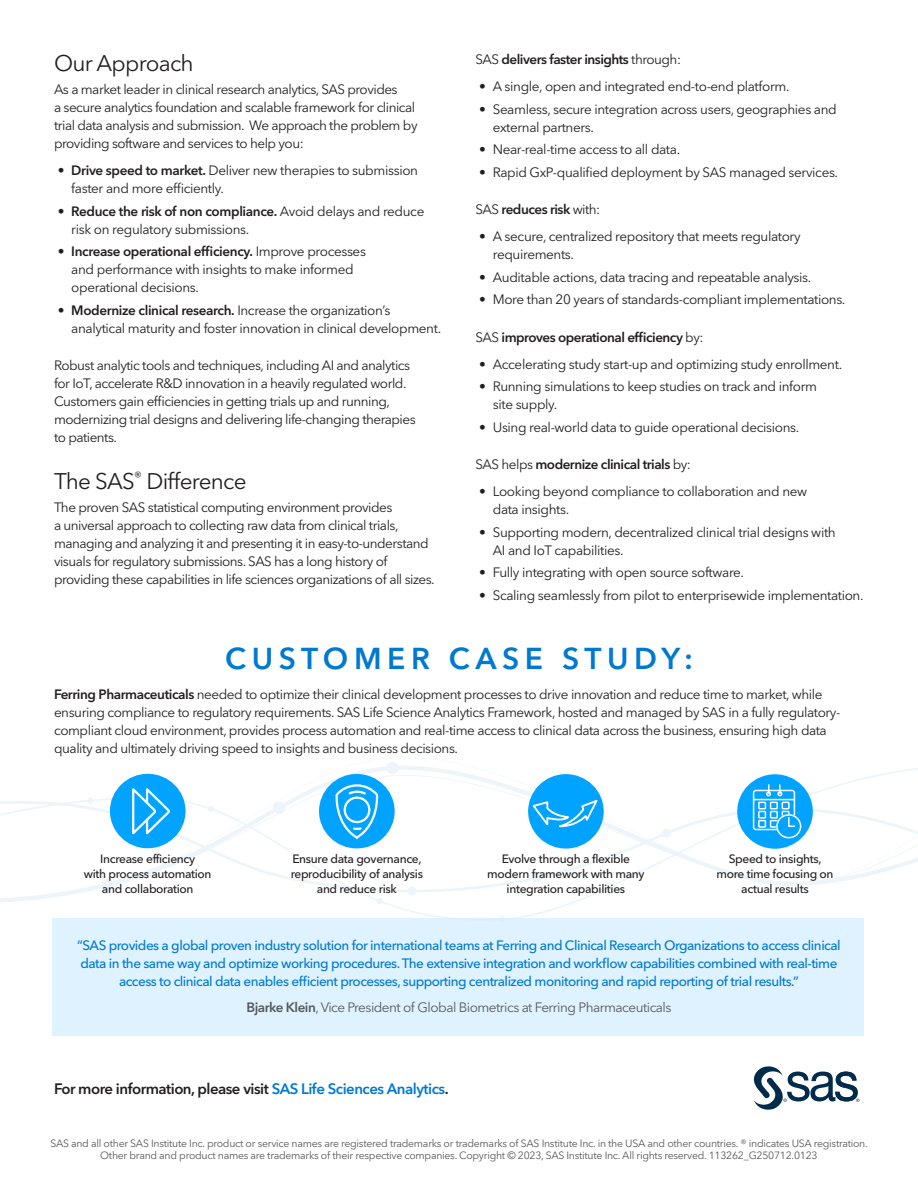
<style>
.page{position:relative;width:918px;height:1188px;background:#fff}
.page>*{position:absolute;margin:0;border:0;box-sizing:border-box;transform-origin:0 0}
._2nd_Page_Graphic_He{font:600 30px "Avenir Next W1 G";letter-spacing:.185em;color:#0079d1}
.Header_1{font:22.5px "Avenir Next W1 G";letter-spacing:-.035em;color:#231f20}
.Body{font:600 15px "Avenir Next W1 G";letter-spacing:-.03em;color:#231f20}
.Body-2{font:13.5px/18px "Avenir Next W1 G";letter-spacing:-.03em;color:#231f20}
.Body-3{font:500 13.5px/18px "Avenir Next W1 G";letter-spacing:-.035em;color:#0079d1;text-align:center}
.Body_before_bullet{font:13.5px/18px "Avenir Next W1 G";letter-spacing:-.04em;color:#231f20}
.Body_before_bullet-2{font:600 13.5px "Avenir Next W1 G";letter-spacing:-.035em;color:#231f20}
.Body-4{font:13.5px "Avenir Next W1 G";letter-spacing:-.035em;color:#58595b}
._2nd_Page_Graphic_Su{font:500 12px/15px "Avenir Next W1 G";letter-spacing:-.03em;color:#231f20;text-align:center}
.Legal{font:10.5px/12px "Avenir Next W1 G";letter-spacing:-.025em;color:#58595b;text-align:center}
.s1{font-weight:600}
.s2{font-weight:400}
.s3{color:#0079d1}
</style>
<div class="page">
<svg style="left:753px;top:1066px;width:106px;height:44px"></svg>
<div style="left:110px;top:774px;width:76px;height:74px;background:#00a3ff;border-radius:50%"></div>
<div style="left:319px;top:774px;width:76px;height:74px;background:#00a3ff;border-radius:50%"></div>
<div style="left:528px;top:774px;width:76px;height:75px;background:#00a3ff;border-radius:50%"></div>
<div style="left:737px;top:774px;width:76px;height:75px;background:#00a3ff;border-radius:50%"></div>
<svg style="left:132px;top:788px;width:38px;height:47px"></svg>
<svg style="left:335px;top:784px;width:44px;height:55px"></svg>
<svg style="left:530px;top:797px;width:70px;height:33px"></svg>
<svg style="left:752px;top:785px;width:50px;height:54px"></svg>
<div style="left:53px;top:918px;width:811px;height:118px;background:#def3ff"></div>
<h2 class="Header_1" style="left:54px;top:50px;width:141px">Our Approach</h2>
<p class="Body_before_bullet" style="left:54px;top:81px;width:365px">As a market leader in clinical research analytics, SAS provides<br>a secure analytics foundation and scalable framework for clinical trial data analysis and submission. We approach the problem by providing software and services to help you:</p>
<p class="Body-2" style="left:71px;top:162px;width:348px;text-indent:-14px"><span class="s1">• Drive speed to market.</span> Deliver new therapies to submission faster and more efficiently.</p>
<p class="Body-2" style="left:71px;top:202px;width:355px;text-indent:-14px"><span class="s1">• Reduce the risk of non compliance.</span> Avoid delays and reduce risk on regulatory submissions.</p>
<p class="Body-2" style="left:71px;top:243px;width:296px;text-indent:-14px"><span class="s1">• Increase operational efficiency.</span> Improve processes and performance with insights to make informed operational decisions.</p>
<p class="Body-2" style="left:71px;top:301px;width:371px;text-indent:-14px"><span class="s1">• Modernize clinical research.</span> Increase the organization’s analytical maturity and foster innovation in clinical development.</p>
<p class="Body-2" style="left:54px;top:357px;width:363px">Robust analytic tools and techniques, including AI and analytics for IoT, accelerate R&amp;D innovation in a heavily regulated world.<br>Customers gain efficiencies in getting trials up and running, modernizing trial designs and delivering life-changing therapies to patients.</p>
<h2 class="Header_1" style="left:54px;top:468px;width:194px">The SAS<sup>®</sup> Difference</h2>
<p class="Body-2" style="left:54px;top:499px;width:382px">The proven SAS statistical computing environment provides<br>a universal approach to collecting raw data from clinical trials, managing and analyzing it and presenting it in easy-to-understand visuals for regulatory submissions. SAS has a long history of providing these capabilities in life sciences organizations of all sizes.</p>
<p class="Body_before_bullet-2" style="left:476px;top:51px;width:207px"><span class="s2">SAS</span> delivers faster insights <span class="s2">through:</span></p>
<p class="Body-2" style="left:479px;top:78px;width:312px">• A single, open and integrated end-to-end platform.</p>
<p class="Body-2" style="left:493px;top:100px;width:346px;text-indent:-14px">• Seamless, secure integration across users, geographies and external partners.</p>
<p class="Body-2" style="left:479px;top:141px;width:202px">• Near-real-time access to all data.</p>
<p class="Body-2" style="left:479px;top:163px;width:360px">• Rapid GxP-qualified deployment by SAS managed services.</p>
<p class="Body_before_bullet-2" style="left:476px;top:201px;width:126px"><span class="s2">SAS</span> reduces risk <span class="s2">with:</span></p>
<p class="Body-2" style="left:493px;top:228px;width:309px;text-indent:-14px">• A secure, centralized repository that meets regulatory requirements.</p>
<p class="Body-2" style="left:479px;top:268px;width:334px">• Auditable actions, data tracing and repeatable analysis.</p>
<p class="Body-2" style="left:479px;top:291px;width:368px">• More than 20 years of standards-compliant implementations.</p>
<p class="Body_before_bullet-2" style="left:476px;top:329px;width:229px"><span class="s2">SAS</span> improves operational efficiency <span class="s2">by:</span></p>
<p class="Body-2" style="left:479px;top:355px;width:364px">• Accelerating study start-up and optimizing study enrollment.</p>
<p class="Body-2" style="left:493px;top:378px;width:326px;text-indent:-14px">• Running simulations to keep studies on track and inform site supply.</p>
<p class="Body-2" style="left:479px;top:418px;width:321px">• Using real-world data to guide operational decisions.</p>
<p class="Body_before_bullet-2" style="left:476px;top:456px;width:217px"><span class="s2">SAS helps</span> modernize clinical trials <span class="s2">by:</span></p>
<p class="Body-2" style="left:493px;top:483px;width:316px;text-indent:-14px">• Looking beyond compliance to collaboration and new data insights.</p>
<p class="Body-2" style="left:493px;top:523px;width:344px;text-indent:-14px">• Supporting modern, decentralized clinical trial designs with<br>AI and IoT capabilities.</p>
<p class="Body-2" style="left:479px;top:564px;width:266px">• Fully integrating with open source software.</p>
<p class="Body-2" style="left:479px;top:586px;width:386px">• Scaling seamlessly from pilot to enterprisewide implementation.</p>
<p class="_2nd_Page_Graphic_He" style="left:225px;top:640px;width:469px">CUSTOMER CASE STUDY:</p>
<p class="Body-2" style="left:54px;top:686px;width:788px"><span class="s1">Ferring Pharmaceuticals</span> needed to optimize their clinical development processes to drive innovation and reduce time to market, while ensuring compliance to regulatory requirements. SAS Life Science Analytics Framework, hosted and managed by SAS in a fully regulatory&shy;compliant cloud environment, provides process automation and real-time access to clinical data across the business, ensuring high data quality and ultimately driving speed to insights and business decisions.</p>
<p class="_2nd_Page_Graphic_Su" style="left:84px;top:851px;width:129px">Increase efficiency<br>with process automation and collaboration</p>
<p class="_2nd_Page_Graphic_Su" style="left:291px;top:851px;width:134px">Ensure data governance, reproducibility of analysis and reduce risk</p>
<p class="_2nd_Page_Graphic_Su" style="left:487px;top:851px;width:159px">Evolve through a flexible modern framework with many integration capabilities</p>
<p class="_2nd_Page_Graphic_Su" style="left:716px;top:851px;width:119px">Speed to insights, more time focusing on actual results</p>
<p class="Body-3" style="left:77px;top:937px;width:765px">“SAS provides a global proven industry solution for international teams at Ferring and Clinical Research Organizations to access clinical data in the same way and optimize working procedures. The extensive integration and workflow capabilities combined with real-time access to clinical data enables efficient processes, supporting centralized monitoring and rapid reporting of trial results.”</p>
<p class="Body-4" style="left:246px;top:999px;width:427px"><span class="s1">Bjarke Klein</span>, Vice President of Global Biometrics at Ferring Pharmaceuticals</p>
<p class="Body" style="left:54px;top:1080px;width:396px">For more information, please visit <span class="s3">SAS Life Sciences Analytics</span>.</p>
<p class="Legal" style="left:50px;top:1137px;width:819px">SAS and all other SAS Institute Inc. product or service names are registered trademarks or trademarks of SAS Institute Inc. in the USA and other countries. ® indicates USA registration.<br>Other brand and product names are trademarks of their respective companies. Copyright © 2023, SAS Institute Inc. All rights reserved. 113262_G250712.0123</p>
</div>
